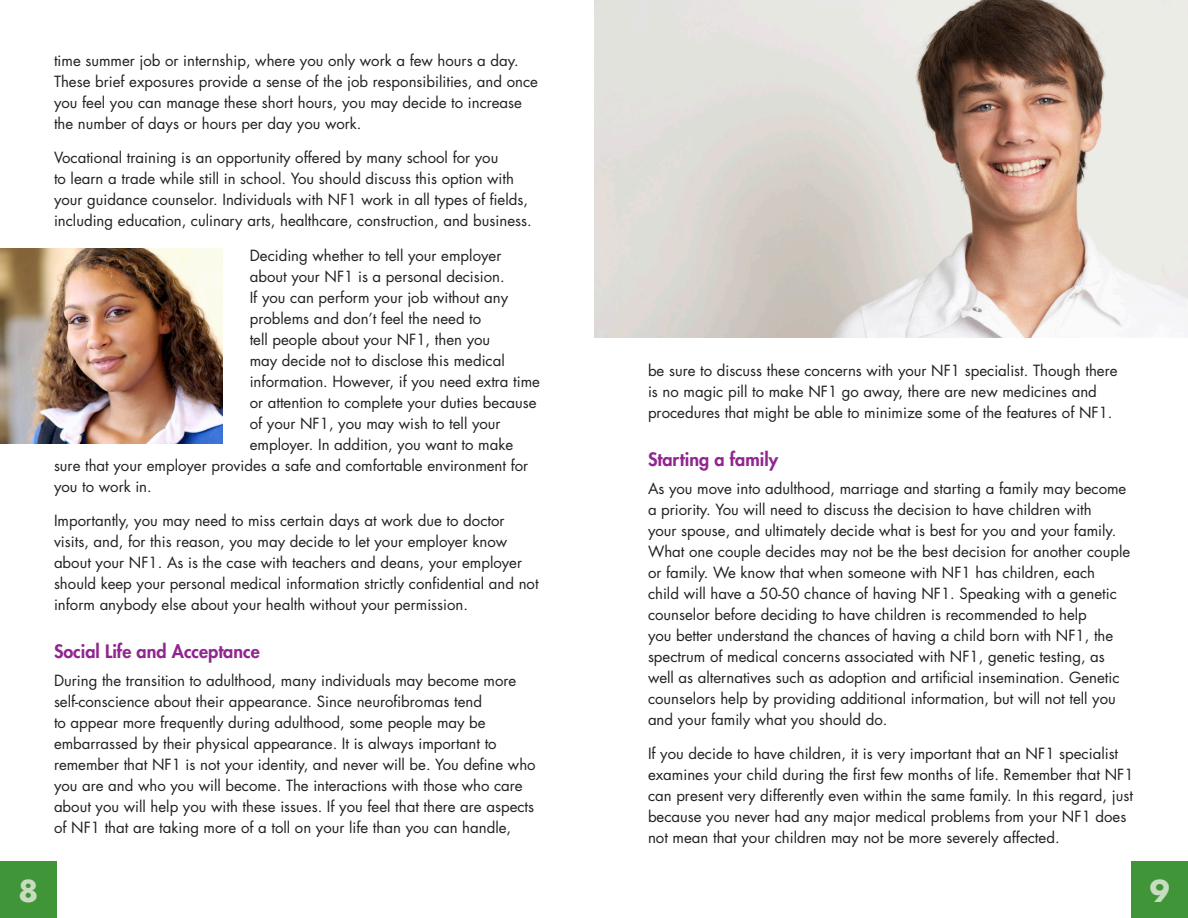
<style>
.page{position:relative;width:1188px;height:918px;background:#fff}
.page>*{position:absolute;margin:0;border:0;box-sizing:border-box;transform-origin:0 0}
.t1{font:700 33px "Futura";color:#c8ddc0}
.t2{font:800 18px "Futura";color:#90268f}
.t3{font:15px/21px "Futura";color:#231f20}
</style>
<div class="page">
<div style="left:0;top:861px;width:57px;height:57px;background:#3f9537"></div>
<div style="left:1131px;top:861px;width:57px;height:57px;background:#3f9537"></div>
<img style="left:0;top:248px;width:223px;height:196px">
<img style="left:594px;top:0;width:594px;height:338px">
<p class="t3" style="left:54px;top:50px;width:486px">time summer job or internship, where you only work a few hours a day.<br>These brief exposures provide a sense of the job responsibilities, and once you feel you can manage these short hours, you may decide to increase the number of days or hours per day you work.</p>
<p class="t3" style="left:54px;top:147px;width:479px">Vocational training is an opportunity offered by many school for you<br>to learn a trade while still in school. You should discuss this option with your guidance counselor. Individuals with NF1 work in all types of fields, including education, culinary arts, healthcare, construction, and business.</p>
<p class="t3" style="left:250px;top:245px;width:253px">Deciding whether to tell your employer</p>
<p class="t3" style="left:250px;top:266px;width:257px">about your NF1 is a personal decision.</p>
<p class="t3" style="left:250px;top:287px;width:260px">If you can perform your job without any</p>
<p class="t3" style="left:250px;top:308px;width:233px">problems and don’t feel the need to</p>
<p class="t3" style="left:250px;top:329px;width:242px">tell people about your NF1, then you</p>
<p class="t3" style="left:250px;top:350px;width:257px">may decide not to disclose this medical</p>
<p class="t3" style="left:250px;top:371px;width:292px">information. However, if you need extra time</p>
<p class="t3" style="left:250px;top:392px;width:288px">or attention to complete your duties because</p>
<p class="t3" style="left:250px;top:413px;width:252px">of your NF1, you may wish to tell your</p>
<p class="t3" style="left:250px;top:434px;width:265px">employer. In addition, you want to make</p>
<p class="t3" style="left:54px;top:455px;width:476px">sure that your employer provides a safe and comfortable environment for</p>
<p class="t3" style="left:54px;top:476px;width:99px">you to work in.</p>
<p class="t3" style="left:54px;top:510px;width:486px">Importantly, you may need to miss certain days at work due to doctor visits, and, for this reason, you may decide to let your employer know about your NF1. As is the case with teachers and deans, your employer should keep your personal medical information strictly confidential and not inform anybody else about your health without your permission.</p>
<p class="t2" style="left:54px;top:640px;width:207px">Social Life and Acceptance</p>
<p class="t3" style="left:54px;top:670px;width:483px">During the transition to adulthood, many individuals may become more self-conscience about their appearance. Since neurofibromas tend<br>to appear more frequently during adulthood, some people may be embarrassed by their physical appearance. It is always important to remember that NF1 is not your identity, and never will be. You define who you are and who you will become. The interactions with those who care about you will help you with these issues. If you feel that there are aspects of NF1 that are taking more of a toll on your life than you can handle,</p>
<p class="t3" style="left:648px;top:360px;width:471px">be sure to discuss these concerns with your NF1 specialist. Though there is no magic pill to make NF1 go away, there are new medicines and procedures that might be able to minimize some of the features of NF1.</p>
<p class="t2" style="left:648px;top:448px;width:132px">Starting a family</p>
<p class="t3" style="left:648px;top:478px;width:484px">As you move into adulthood, marriage and starting a family may become a priority. You will need to discuss the decision to have children with<br>your spouse, and ultimately decide what is best for you and your family.<br>What one couple decides may not be the best decision for another couple or family. We know that when someone with NF1 has children, each<br>child will have a 50-50 chance of having NF1. Speaking with a genetic counselor before deciding to have children is recommended to help<br>you better understand the chances of having a child born with NF1, the spectrum of medical concerns associated with NF1, genetic testing, as well as alternatives such as adoption and artificial insemination. Genetic counselors help by providing additional information, but will not tell you and your family what you should do.</p>
<p class="t3" style="left:648px;top:743px;width:487px">If you decide to have children, it is very important that an NF1 specialist examines your child during the first few months of life. Remember that NF1 can present very differently even within the same family. In this regard, just because you never had any major medical problems from your NF1 does not mean that your children may not be more severely affected.</p>
<h1 class="t1" style="left:18px;top:876px;width:21px">8</h1>
<h1 class="t1" style="left:1150px;top:876px;width:21px">9</h1>
</div>
